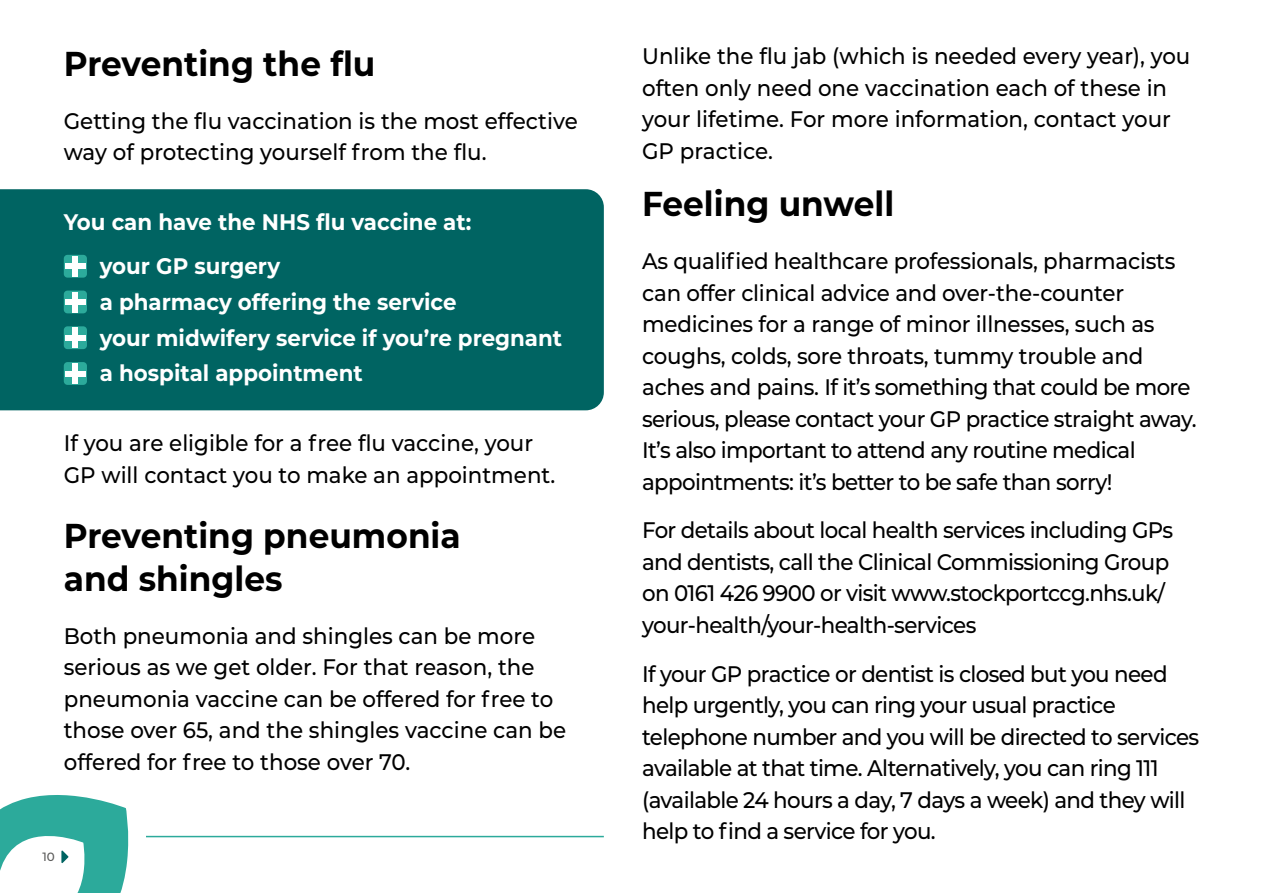
<style>
.page{position:relative;width:1263px;height:893px;background:#fff}
.page>*{position:absolute;margin:0;border:0;box-sizing:border-box;transform-origin:0 0}
.t1{font:700 34.5px/43.5px "Montserrat";color:#000;scale:.95 1}
.t2{font:500 22.5px/31.5px "Montserrat";letter-spacing:-.015em;color:#000;scale:.95 1}
.t3{font:700 22.5px/35.7px "Montserrat";color:#fff;scale:.95 1}
.t4{font:500 12px "Montserrat";color:#5a5a59}
</style>
<div class="page">
<svg style="left:0;top:795px;width:129px;height:98px"></svg>
<div style="left:0;top:189px;width:604px;height:221px;background:#006462"></div>
<div style="left:64px;top:255px;width:23px;height:23px;background:#2caa9b;border-radius:4px"></div>
<div style="left:72px;top:256px;width:6px;height:20px;background:#fff"></div>
<div style="left:65px;top:264px;width:20px;height:5px;background:#fff"></div>
<div style="left:64px;top:291px;width:23px;height:22px;background:#2caa9b;border-radius:4px"></div>
<div style="left:72px;top:292px;width:6px;height:20px;background:#fff"></div>
<div style="left:65px;top:299px;width:20px;height:6px;background:#fff"></div>
<div style="left:64px;top:326px;width:23px;height:23px;background:#2caa9b;border-radius:4px"></div>
<div style="left:72px;top:328px;width:6px;height:20px;background:#fff"></div>
<div style="left:65px;top:335px;width:20px;height:6px;background:#fff"></div>
<div style="left:64px;top:362px;width:23px;height:23px;background:#2caa9b;border-radius:4px"></div>
<div style="left:72px;top:364px;width:6px;height:20px;background:#fff"></div>
<div style="left:65px;top:371px;width:20px;height:5px;background:#fff"></div>
<hr style="left:146px;top:836px;width:458px;height:1px;background:#2caa9b">
<h1 class="t1" style="left:64px;top:40px;width:329px">Preventing the flu</h1>
<p class="t2" style="left:64px;top:104px;width:543px">Getting the flu vaccination is the most effective way of protecting yourself from the flu.</p>
<p class="t3" style="left:100px;top:199px;width:393px;line-height:44.2px;text-indent:-36px">You can have the NHS flu vaccine at: your GP surgery</p>
<p class="t3" style="left:100px;top:283px;width:488px">a pharmacy offering the service<br>your midwifery service if you’re pregnant a hospital appointment</p>
<p class="t2" style="left:64px;top:427px;width:519px">If you are eligible for a free flu vaccine, your<br>GP will contact you to make an appointment.</p>
<h1 class="t1" style="left:64px;top:512px;width:419px">Preventing pneumonia and shingles</h1>
<p class="t2" style="left:64px;top:619px;width:530px">Both pneumonia and shingles can be more serious as we get older. For that reason, the pneumonia vaccine can be offered for free to those over 65, and the shingles vaccine can be offered for free to those over 70.</p>
<p class="t4" style="left:43px;top:849px;width:14px">10</p>
<p class="t2" style="left:642px;top:40px;width:579px">Unlike the flu jab (which is needed every year), you often only need one vaccination each of these in your lifetime. For more information, contact your GP practice.</p>
<h1 class="t1" style="left:642px;top:181px;width:267px">Feeling unwell</h1>
<p class="t2" style="left:642px;top:245px;width:585px">As qualified healthcare professionals, pharmacists can offer clinical advice and over-the-counter medicines for a range of minor illnesses, such as coughs, colds, sore throats, tummy trouble and aches and pains. If it’s something that could be more serious, please contact your GP practice straight away.<br>It’s also important to attend any routine medical appointments: it’s better to be safe than sorry!</p>
<p class="t2" style="left:642px;top:514px;width:561px">For details about local health services including GPs and dentists, call the Clinical Commissioning Group on 0161 426 9900 or visit www.stockportccg.nhs.uk/ your-health/your-health-services</p>
<p class="t2" style="left:642px;top:657px;width:588px">If your GP practice or dentist is closed but you need help urgently, you can ring your usual practice telephone number and you will be directed to services available at that time. Alternatively, you can ring 111 (available 24 hours a day, 7 days a week) and they will help to find a service for you.</p>
</div>
